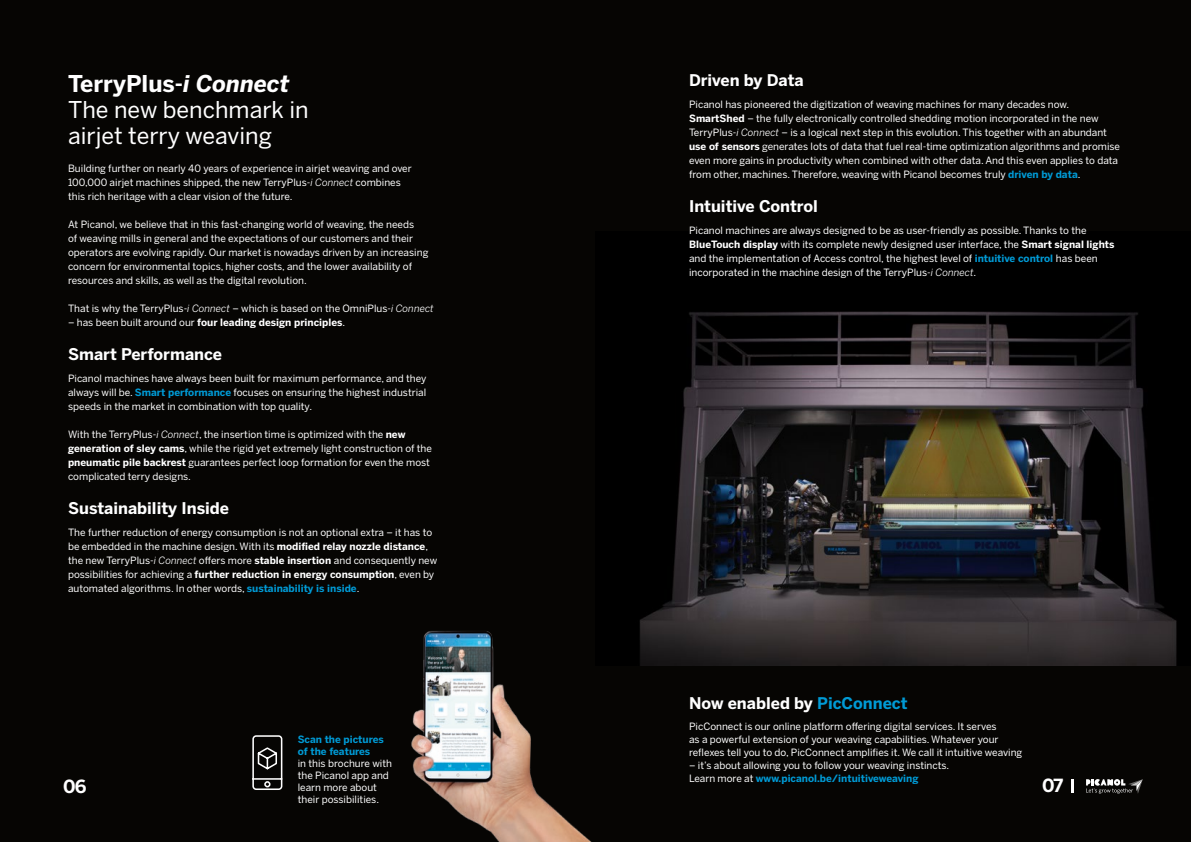
<style>
.page{position:relative;width:1191px;height:842px;background:#060503}
.page>*{position:absolute;margin:0;border:0;box-sizing:border-box;transform-origin:0 0}
.t1{font:23px/26px "Benton Sans";color:#fff}
.t2{font:700 18px "Benton Sans";color:#fff}
.t3{font:700 16px "Benton Sans";color:#fff}
.t4{font:10px/14px "Benton Sans";color:#fff}
.t5{font:700 10px "Benton Sans";color:#fff}
.t6{font:700 10px/12px "Benton Sans";color:#009ad5}
.s1{font-weight:700}
.s2{font-weight:700;font-style:italic}
.s3{font-style:italic}
.s4{font-weight:400}
.s5{font-weight:700;color:#009ad5}
.s6{color:#009ad5}
</style>
<div class="page">
<img style="left:640px;top:311px;width:537px;height:354px">
<svg style="left:252px;top:735px;width:31px;height:55px"></svg>
<img style="left:411px;top:631px;width:181px;height:211px">
<svg style="left:1071px;top:779px;width:71px;height:15px"></svg>
<h1 class="t1" style="left:68px;top:71px;width:242px"><span class="s1">TerryPlus-</span><span class="s2">i Connect<br></span>The new benchmark in airjet terry weaving</h1>
<p class="t4" style="left:68px;top:162px;width:345px">Building further on nearly 40 years of experience in airjet weaving and over<br>100,000 airjet machines shipped, the new TerryPlus-<span class="s3">i Connect</span> combines this rich heritage with a clear vision of the future.</p>
<p class="t4" style="left:68px;top:218px;width:362px">At Picanol, we believe that in this fast-changing world of weaving, the needs<br>of weaving mills in general and the expectations of our customers and their operators are evolving rapidly. Our market is nowadays driven by an increasing concern for environmental topics, higher costs, and the lower availability of resources and skills, as well as the digital revolution.</p>
<p class="t4" style="left:68px;top:302px;width:367px">That is why the TerryPlus-<span class="s3">i Connect</span> – which is based on the OmniPlus-<span class="s3">i Connect</span></p>
<p class="t5" style="left:68px;top:317px;width:278px"><span class="s4">– has been built around our</span> four leading design principles<span class="s4">.</span></p>
<h3 class="t3" style="left:68px;top:344px;width:156px">Smart Performance</h3>
<p class="t4" style="left:68px;top:372px;width:360px;text-align:justify">Picanol machines have always been built for maximum performance, and they always will be. <span class="s5">Smart performance</span> focuses on ensuring the highest industrial speeds in the market in combination with top quality.</p>
<p class="t4" style="left:68px;top:428px;width:365px">With the TerryPlus-<span class="s3">i Connect</span>, the insertion time is optimized with the <span class="s1">new generation of sley cams</span>, while the rigid yet extremely light construction of the <span class="s1">pneumatic pile backrest</span> guarantees perfect loop formation for even the most complicated terry designs.</p>
<h3 class="t3" style="left:68px;top:498px;width:163px">Sustainability Inside</h3>
<p class="t4" style="left:68px;top:526px;width:371px">The further reduction of energy consumption is not an optional extra – it has to be embedded in the machine design. With its <span class="s1">modified relay nozzle distance</span>, the new TerryPlus-<span class="s3">i Connect</span> offers more <span class="s1">stable insertion</span> and consequently new possibilities for achieving a <span class="s1">further reduction in energy consumption</span>, even by automated algorithms. In other words, <span class="s5">sustainability is inside</span>.</p>
<h3 class="t3" style="left:689px;top:71px;width:116px">Driven by Data</h3>
<p class="t4" style="left:689px;top:98px;width:432px">Picanol has pioneered the digitization of weaving machines for many decades now.<br><span class="s1">SmartShed</span> – the fully electronically controlled shedding motion incorporated in the new TerryPlus-<span class="s3">i Connect</span> – is a logical next step in this evolution. This together with an abundant <span class="s1">use of sensors</span> generates lots of data that fuel real-time optimization algorithms and promise even more gains in productivity when combined with other data. And this even applies to data from other, machines. Therefore, weaving with Picanol becomes truly <span class="s5">driven by data</span>.</p>
<h3 class="t3" style="left:689px;top:196px;width:130px">Intuitive Control</h3>
<p class="t4" style="left:689px;top:224px;width:427px">Picanol machines are always designed to be as user-friendly as possible. Thanks to the <span class="s1">BlueTouch display</span> with its complete newly designed user interface, the <span class="s1">Smart signal lights </span>and the implementation of Access control, the highest level of <span class="s5">intuitive control</span> has been incorporated in the machine design of the TerryPlus-<span class="s3">i Connect</span>.</p>
<h3 class="t3" style="left:689px;top:693px;width:220px">Now enabled by <span class="s6">PicConnect</span></h3>
<p class="t4" style="left:689px;top:720px;width:335px;line-height:13px">PicConnect is our online platform offering digital services. It serves<br>as a powerful extension of your weaving capabilities. Whatever your reflexes tell you to do, PicConnect amplifies it. We call it intuitive weaving</p>
<p class="t4" style="left:689px;top:759px;width:262px;line-height:13px">– it’s about allowing you to follow your weaving instincts.<br>Learn more at <span class="s5">www.picanol.be/intuitiveweaving</span></p>
<p class="t6" style="left:298px;top:733px;width:88px">Scan the pictures of the features</p>
<p class="t4" style="left:298px;top:757px;width:96px;line-height:12px">in this brochure with the Picanol app and learn more about their possibilities.</p>
<h2 class="t2" style="left:63px;top:775px;width:25px">06</h2>
<h2 class="t2" style="left:1042px;top:775px;width:23px">07</h2>
</div>
